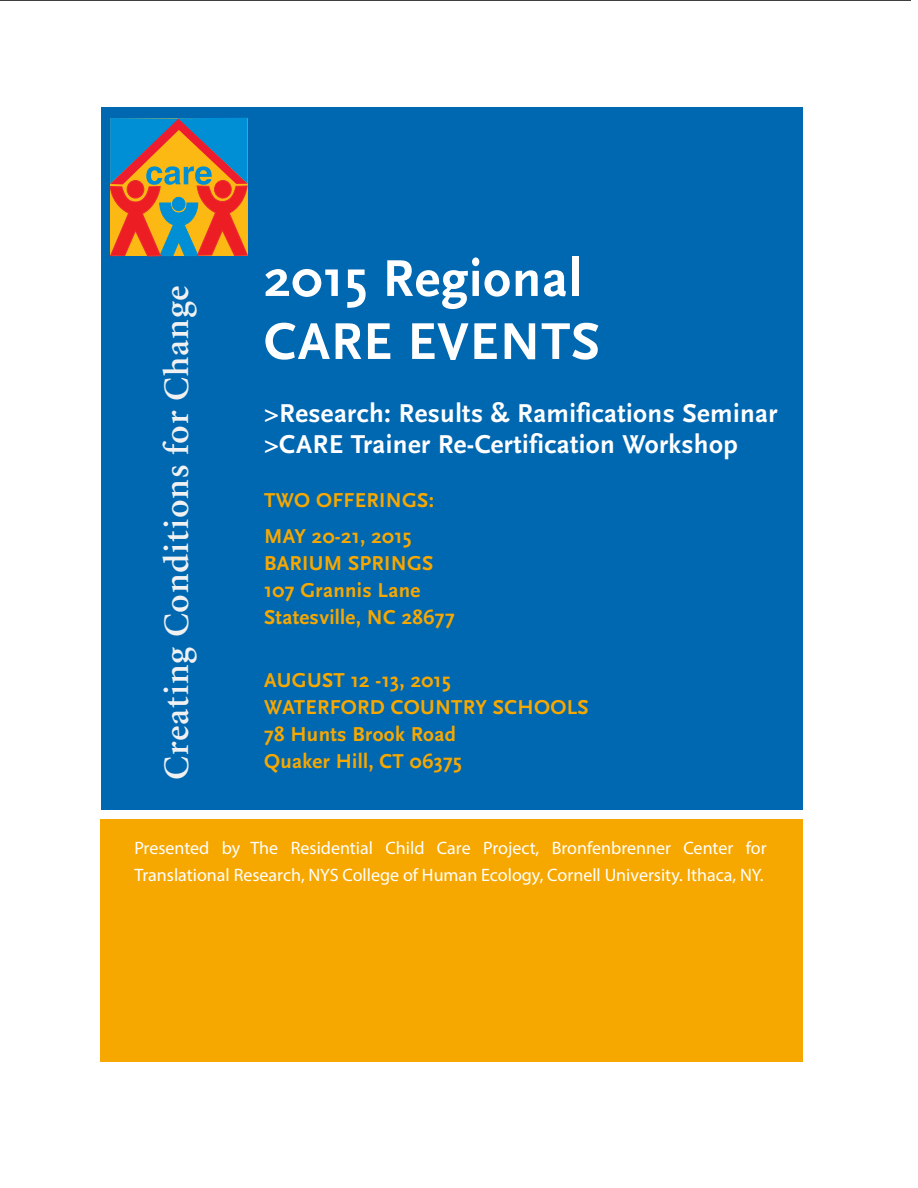
<style>
.page{position:relative;width:918px;height:1188px;background:#fff}
.page>*{position:absolute;margin:0;border:0;box-sizing:border-box;transform-origin:0 0}
.t1{font:700 54px/63px "Scala Sans";letter-spacing:.015em;color:#fff}
.t2{font:600 36px "Minion";letter-spacing:.025em;color:#f1f1f2}
.t3{font:700 27px/31.5px "Scala Sans";letter-spacing:.015em;color:#fff}
.t4{font:700 21px/27px "Scala Sans";letter-spacing:.015em;color:#f7a800}
.t5{font:18px/27px "Myriad Pro";color:#fff}
</style>
<div class="page">
<div style="left:101px;top:107px;width:702px;height:702px;background:#0067b1"></div>
<div style="left:100px;top:819px;width:702px;height:243px;background:#f7a800"></div>
<svg style="left:109px;top:118px;width:139px;height:139px;background:#9c7b5e"></svg>
<h2 class="t2" style="left:158px;top:780px;width:496px;rotate:-90deg">Creating Conditions for Change</h2>
<h1 class="t1" style="left:264px;top:248px;width:337px">2015 Regional<br>CARE EVENTS</h1>
<p class="t3" style="left:264px;top:398px;width:515px">&gt;Research: Results &amp; Ramifications Seminar &gt;CARE Trainer Re-Certification Workshop</p>
<p class="t4" style="left:264px;top:483px;width:171px;line-height:36px">TWO OFFERINGS:<br>MAY 20-21, 2015</p>
<p class="t4" style="left:264px;top:551px;width:192px">BARIUM SPRINGS<br>107 Grannis Lane<br>Statesville, NC 28677</p>
<p class="t4" style="left:264px;top:668px;width:326px">AUGUST 12 -13, 2015<br>WATERFORD COUNTRY SCHOOLS<br>78 Hunts Brook Road</p>
<p class="t4" style="left:264px;top:749px;width:199px">Quaker Hill, CT 06375</p>
<p class="t5" style="left:134px;top:835px;width:634px">Presented by The Residential Child Care Project, Bronfenbrenner Center for<br>Translational Research, NYS College of Human Ecology, Cornell University. Ithaca, NY.</p>
</div>
